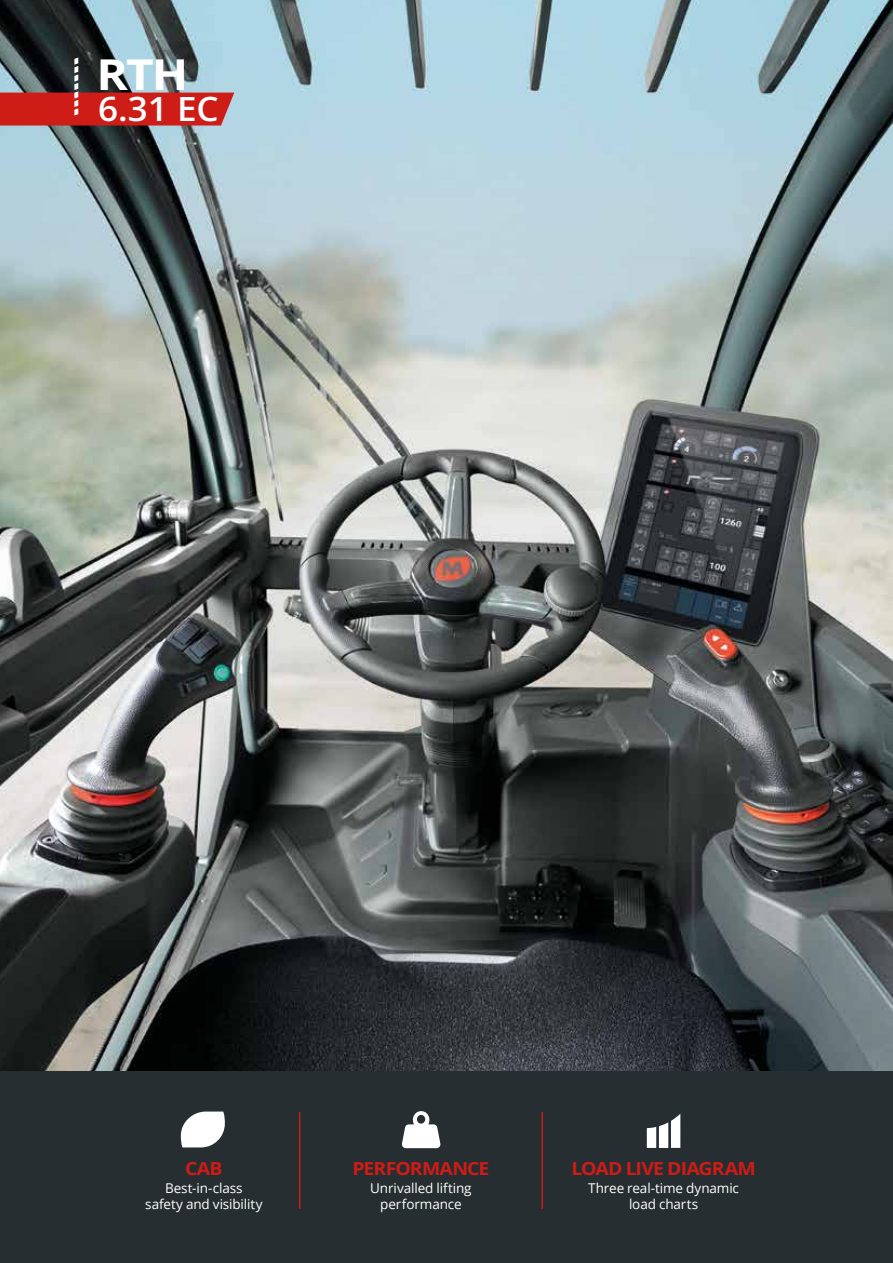
<style>
.page{position:relative;width:893px;height:1263px;background:#fff}
.page>*{position:absolute;margin:0;border:0;box-sizing:border-box;transform-origin:0 0}
.t1{font:700 42.6px "Open Sans";color:#fff;scale:1.13 1}
.t2{font:600 33.45px "Open Sans";color:#fff;scale:1.05 1}
.t3{font:700 18px "Open Sans";letter-spacing:-.04em;color:#ce1c17;scale:1.08 1}
.t4{font:13.5px/16.2px "Open Sans";letter-spacing:-.01em;color:#fff;text-align:center}
</style>
<div class="page">
<img style="left:0;top:0;width:893px;height:1071px">
<div style="left:0;top:1071px;width:893px;height:192px;background:#272e31"></div>
<hr style="left:299px;top:1112px;width:1px;height:97px;background:#ce1c17">
<hr style="left:542px;top:1112px;width:1px;height:97px;background:#ce1c17">
<svg style="left:181px;top:1111px;width:44px;height:36px"></svg>
<svg style="left:647px;top:1114px;width:33px;height:34px"></svg>
<svg style="left:402px;top:1111px;width:39px;height:37px"></svg>
<svg style="left:0;top:57px;width:234px;height:69px;background:#964f51"></svg>
<h1 class="t1" style="left:96px;top:44px;width:83px">RTH</h1>
<h2 class="t2" style="left:98px;top:86px;width:116px">6.31 EC</h2>
<h3 class="t3" style="left:185px;top:1156px;width:36px">CAB</h3>
<p class="t4" style="left:145px;top:1179px;width:119px">Best-in-class safety and visibility</p>
<h3 class="t3" style="left:352px;top:1156px;width:128px">PERFORMANCE</h3>
<p class="t4" style="left:370px;top:1179px;width:103px">Unrivalled lifting performance</p>
<h3 class="t3" style="left:571px;top:1156px;width:172px">LOAD LIVE DIAGRAM</h3>
<p class="t4" style="left:588px;top:1179px;width:152px">Three real-time dynamic load charts</p>
</div>
